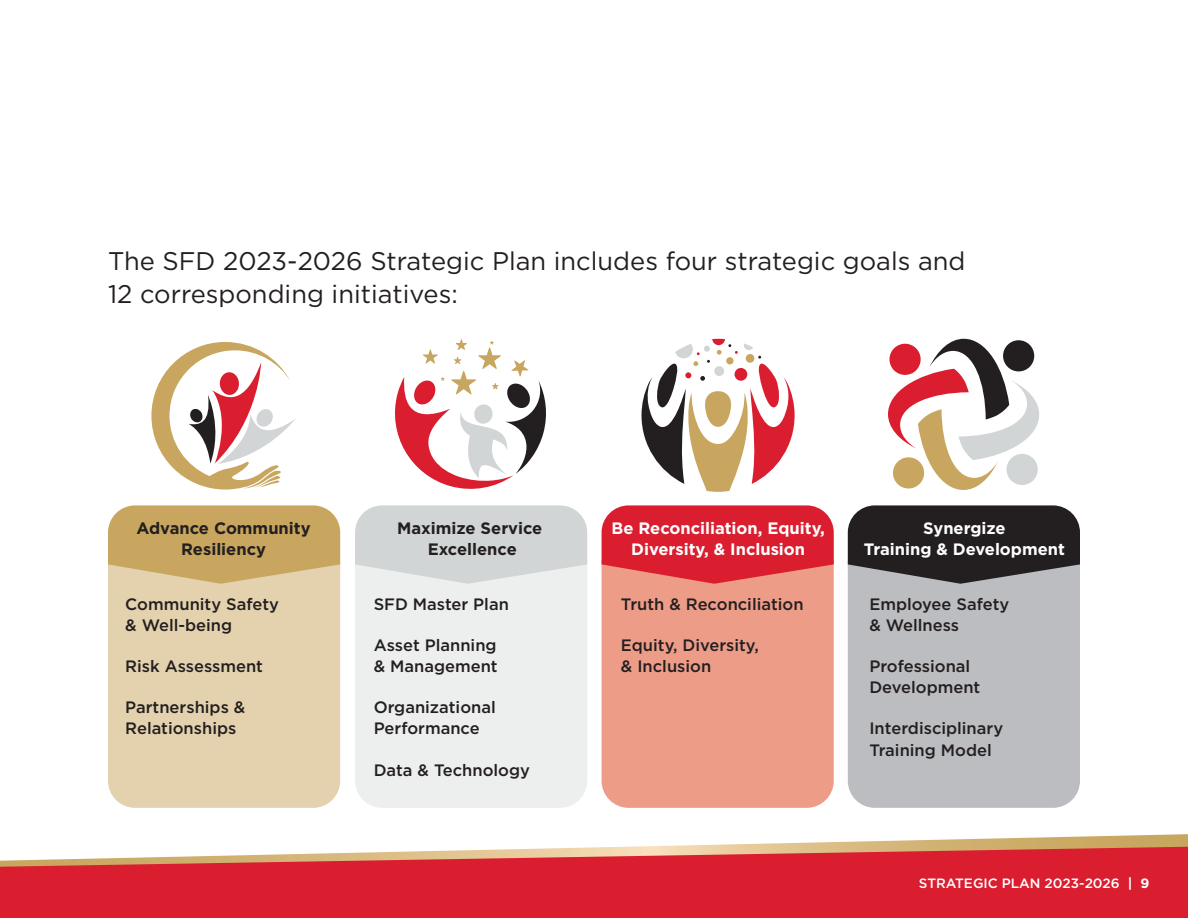
<style>
.page{position:relative;width:1188px;height:918px;background:#fff}
.page>*{position:absolute;margin:0;border:0;box-sizing:border-box;transform-origin:0 0}
.t1{font:25.5px/33px "Gotham";color:#231f20}
.t2{font:500 16.5px/21px "Gotham";color:#231f20}
.t3{font:700 16.5px/21px "Gotham";color:#fff;text-align:center}
.t4{font:700 16.5px/21px "Gotham";color:#231f20;text-align:center}
.t5{font:500 13.5px "Gotham";color:#fff}
.s1{font-weight:700}
</style>
<div class="page">
<svg style="left:620px;top:834px;width:568px;height:13px"></svg>
<svg style="left:0;top:847px;width:1188px;height:71px;background:#dc3742"></svg>
<div style="left:848px;top:584px;width:232px;height:224px;background:#bcbdc0"></div>
<svg style="left:848px;top:505px;width:232px;height:79px;background:#3b3739"></svg>
<div style="left:602px;top:584px;width:232px;height:224px;background:#ed9c88"></div>
<svg style="left:602px;top:505px;width:232px;height:79px;background:#dd323f"></svg>
<div style="left:355px;top:584px;width:232px;height:224px;background:#edefef"></div>
<svg style="left:355px;top:505px;width:232px;height:79px;background:#d6d9d9"></svg>
<div style="left:108px;top:584px;width:232px;height:224px;background:#e4d2ae"></div>
<svg style="left:108px;top:505px;width:232px;height:79px;background:#ccad6c"></svg>
<svg style="left:151px;top:342px;width:144px;height:148px"></svg>
<svg style="left:642px;top:339px;width:153px;height:153px"></svg>
<div style="left:746px;top:354px;width:8px;height:9px;background:#c8a65f;border-radius:50%"></div>
<svg style="left:395px;top:339px;width:151px;height:150px"></svg>
<svg style="left:888px;top:339px;width:151px;height:151px"></svg>
<p class="t1" style="left:108px;top:244px;width:859px">The SFD 2023-2026 Strategic Plan includes four strategic goals and<br>12 corresponding initiatives:</p>
<p class="t4" style="left:136px;top:518px;width:176px">Advance Community<br>Resiliency</p>
<p class="t4" style="left:397px;top:518px;width:147px">Maximize Service</p>
<p class="t4" style="left:428px;top:539px;width:91px">Excellence</p>
<p class="t2" style="left:125px;top:593px;width:155px">Community Safety &amp; Well-being</p>
<p class="t2" style="left:125px;top:656px;width:139px">Risk Assessment</p>
<p class="t2" style="left:125px;top:697px;width:122px">Partnerships &amp;<br>Relationships</p>
<p class="t2" style="left:374px;top:593px;width:137px">SFD Master Plan</p>
<p class="t2" style="left:374px;top:635px;width:126px">Asset Planning &amp; Management</p>
<p class="t2" style="left:374px;top:697px;width:124px">Organizational<br>Performance</p>
<p class="t2" style="left:374px;top:759px;width:158px">Data &amp; Technology</p>
<p class="t3" style="left:611px;top:518px;width:215px">Be Reconciliation, Equity,<br>Diversity, &amp; Inclusion</p>
<p class="t3" style="left:923px;top:518px;width:84px">Synergize</p>
<p class="t3" style="left:864px;top:539px;width:203px">Training &amp; Development</p>
<p class="t2" style="left:621px;top:593px;width:184px">Truth &amp; Reconciliation</p>
<p class="t2" style="left:621px;top:635px;width:139px">Equity, Diversity, &amp; Inclusion</p>
<p class="t2" style="left:869px;top:593px;width:141px">Employee Safety &amp; Wellness</p>
<p class="t2" style="left:869px;top:656px;width:113px">Professional<br>Development</p>
<p class="t2" style="left:869px;top:718px;width:135px">Interdisciplinary<br>Training Model</p>
<p class="t5" style="left:919px;top:875px;width:232px">STRATEGIC PLAN 2023-2026 <span class="s1">| 9</span></p>
</div>
